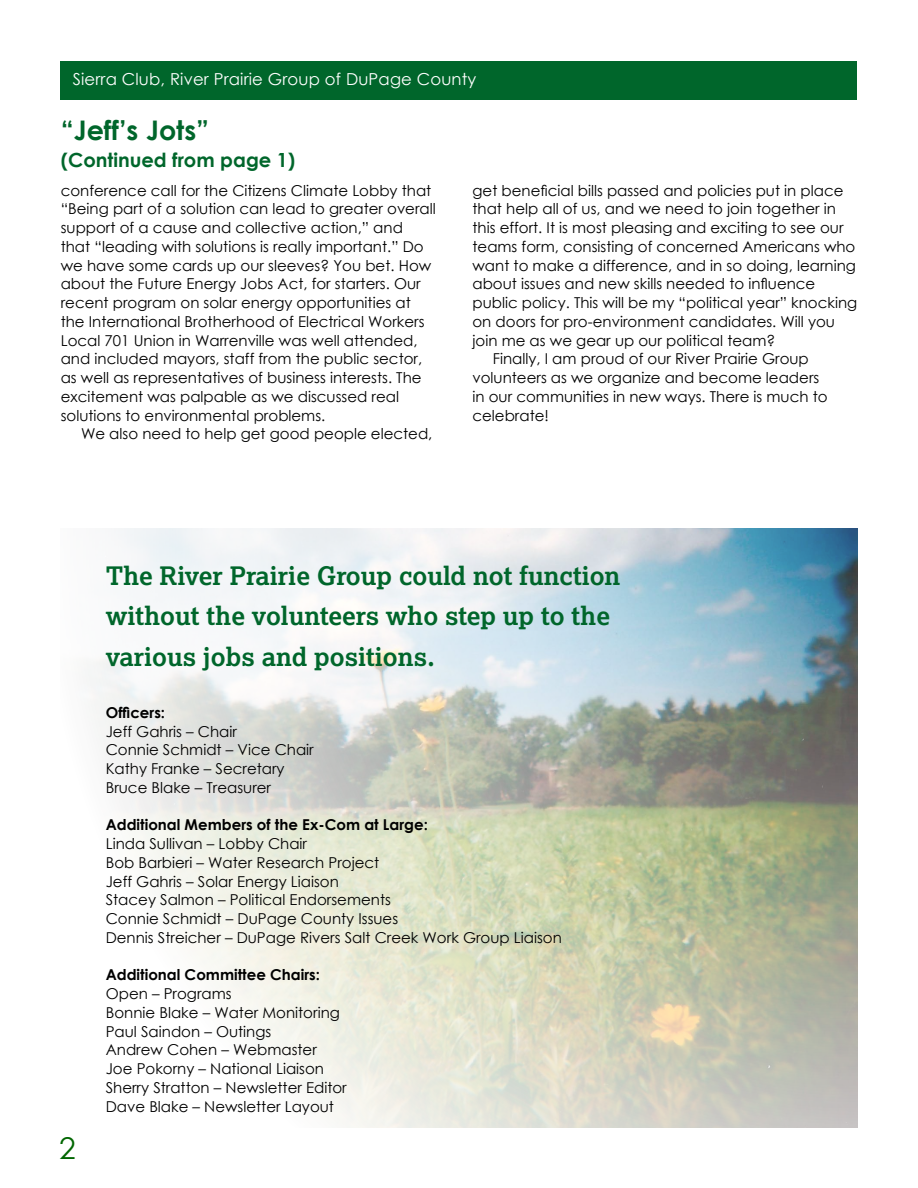
<style>
.page{position:relative;width:918px;height:1188px;background:#fff}
.page>*{position:absolute;margin:0;border:0;box-sizing:border-box;transform-origin:0 0}
.t1{font:30px "Century Gothic";color:#060}
.t2{font:700 27px "Century Gothic";color:#00662b}
.t3{font:700 25.5px/40.5px "Lexia";color:#00662b}
.t4{font:700 19.5px "Century Gothic";color:#00662b}
.t5{font:16.5px "Century Gothic";letter-spacing:.01em;color:#fff}
.t6{font:15px/18.8px "Century Gothic";color:#000}
.t7{font:700 15px "Century Gothic";color:#000}
</style>
<div class="page">
<div style="left:61px;top:61px;width:796px;height:39px;background:#00662b"></div>
<img style="left:87px;top:529px;width:770px;height:598px">
<p class="t5" style="left:73px;top:68px;width:405px">Sierra Club, River Prairie Group of DuPage County</p>
<h2 class="t2" style="left:61px;top:110px;width:150px">“Jeff’s Jots”</h2>
<h3 class="t4" style="left:61px;top:145px;width:236px">(Continued from page 1)</h3>
<p class="t6" style="left:61px;top:181px;width:377px">conference call for the Citizens Climate Lobby that “Being part of a solution can lead to greater overall support of a cause and collective action,” and that “leading with solutions is really important.” Do we have some cards up our sleeves? You bet. How about the Future Energy Jobs Act, for starters. Our recent program on solar energy opportunities at the International Brotherhood of Electrical Workers Local 701 Union in Warrenville was well attended, and included mayors, staff from the public sector, as well as representatives of business interests. The excitement was palpable as we discussed real solutions to environmental problems.</p>
<p class="t6" style="left:81px;top:424px;width:353px">We also need to help get good people elected,</p>
<p class="t6" style="left:472px;top:181px;width:373px">get beneficial bills passed and policies put in place</p>
<p class="t6" style="left:472px;top:199px;width:365px">that help all of us, and we need to join together in</p>
<p class="t6" style="left:472px;top:218px;width:373px">this effort. It is most pleasing and exciting to see our</p>
<p class="t6" style="left:472px;top:237px;width:384px">teams form, consisting of concerned Americans who</p>
<p class="t6" style="left:472px;top:256px;width:385px">want to make a difference, and in so doing, learning</p>
<p class="t6" style="left:472px;top:274px;width:344px">about issues and new skills needed to influence</p>
<p class="t6" style="left:472px;top:293px;width:386px">public policy. This will be my “political year” knocking</p>
<p class="t6" style="left:472px;top:312px;width:364px">on doors for pro-environment candidates. Will you</p>
<p class="t6" style="left:472px;top:331px;width:304px">join me as we gear up our political team?</p>
<p class="t6" style="left:493px;top:349px;width:318px">Finally, I am proud of our River Prairie Group</p>
<p class="t6" style="left:472px;top:368px;width:348px">volunteers as we organize and become leaders</p>
<p class="t6" style="left:472px;top:387px;width:357px">in our communities in new ways. There is much to</p>
<p class="t6" style="left:472px;top:406px;width:78px">celebrate!</p>
<h1 class="t1" style="left:59px;top:1127px;width:18px">2</h1>
<h3 class="t3" style="left:106px;top:555px;width:516px">The River Prairie Group could not function without the volunteers who step up to the various jobs and positions.</h3>
<p class="t7" style="left:106px;top:701px;width:61px">Officers:</p>
<p class="t6" style="left:106px;top:721px;width:210px">Jeff Gahris – Chair<br>Connie Schmidt – Vice Chair<br>Kathy Franke – Secretary<br>Bruce Blake – Treasurer</p>
<p class="t7" style="left:106px;top:813px;width:324px">Additional Members of the Ex-Com at Large:</p>
<p class="t6" style="left:106px;top:834px;width:458px">Linda Sullivan – Lobby Chair<br>Bob Barbieri – Water Research Project<br>Jeff Gahris – Solar Energy Liaison<br>Stacey Salmon – Political Endorsements<br>Connie Schmidt – DuPage County Issues<br>Dennis Streicher – DuPage Rivers Salt Creek Work Group Liaison</p>
<p class="t7" style="left:106px;top:963px;width:216px">Additional Committee Chairs:</p>
<p class="t6" style="left:106px;top:984px;width:243px">Open – Programs<br>Bonnie Blake – Water Monitoring<br>Paul Saindon – Outings<br>Andrew Cohen – Webmaster<br>Joe Pokorny – National Liaison<br>Sherry Stratton – Newsletter Editor<br>Dave Blake – Newsletter Layout</p>
</div>
